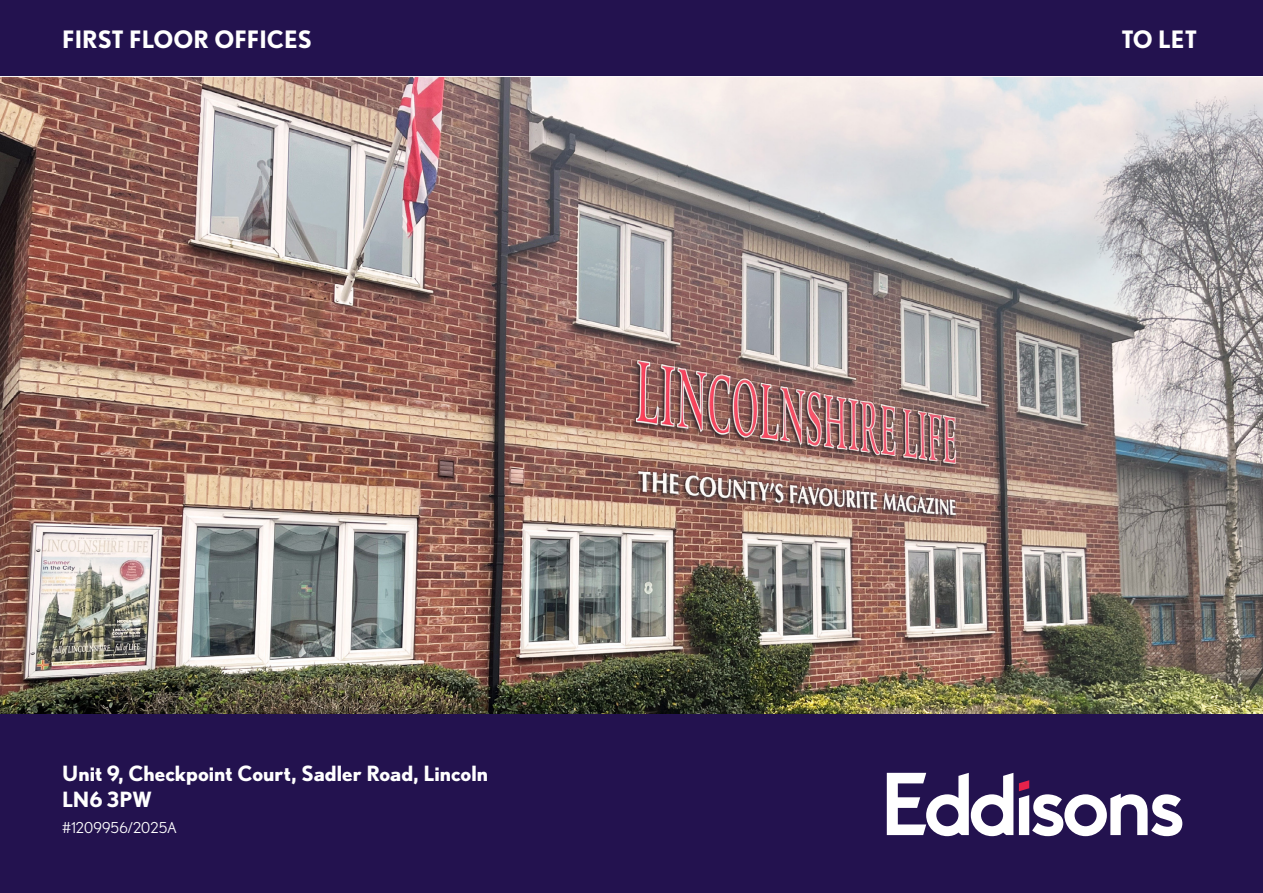
<style>
.page{position:relative;width:1263px;height:893px;background:#fff}
.page>*{position:absolute;margin:0;border:0;box-sizing:border-box;transform-origin:0 0}
.t1{font:700 24px "Nobel";color:#fff}
.t2{font:700 21px/25.2px "Nobel";color:#fff}
.t3{font:15px "Nobel";letter-spacing:.005em;color:#fff}
</style>
<div class="page">
<img style="left:0;top:77px;width:1263px;height:637px">
<div style="left:0;top:714px;width:1263px;height:179px;background:#23124f"></div>
<svg style="left:887px;top:773px;width:126px;height:63px"></svg>
<svg style="left:1019px;top:780px;width:163px;height:56px"></svg>
<div style="left:0;top:0;width:1263px;height:76px;background:#23124f"></div>
<p class="t1" style="left:62px;top:25px;width:251px">FIRST FLOOR OFFICES</p>
<p class="t1" style="left:1121px;top:25px;width:77px">TO LET</p>
<p class="t2" style="left:62px;top:761px;width:427px">Unit 9, Checkpoint Court, Sadler Road, Lincoln<br>LN6 3PW</p>
<p class="t3" style="left:62px;top:819px;width:117px">#1209956/2025A</p>
</div>
